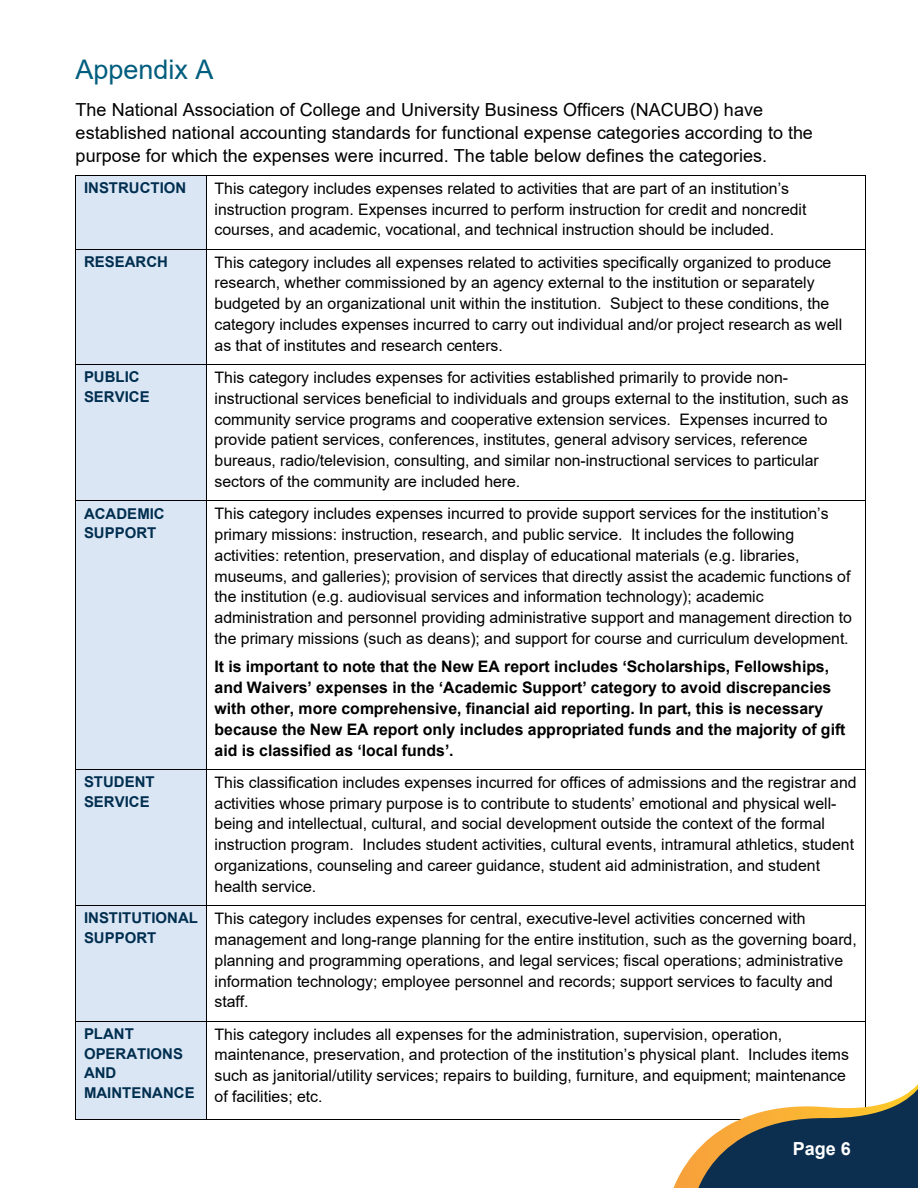
<style>
.page{position:relative;width:918px;height:1188px;background:#fff}
.page>*{position:absolute;margin:0;border:0;box-sizing:border-box;transform-origin:0 0}
.t1{font:27px "Arial";color:#005d7e}
.t2{font:18px/22.8px "Arial";color:#000}
.t3{font:700 18px "Arial";color:#fff}
.t4{font:15.9px/20.9px "Arial";color:#000}
.t5{font:700 15.9px/20.9px "Arial";letter-spacing:-.005em;color:#000}
.t6{font:700 15px/19.8px "Arial";color:#002e4f}
</style>
<div class="page">
<div style="left:76px;top:176px;width:130px;height:73px;background:#dbe6f5"></div>
<hr style="left:76px;top:175px;width:130px;height:1px;background:#000">
<hr style="left:207px;top:175px;width:658px;height:1px;background:#000">
<hr style="left:76px;top:176px;width:1px;height:73px;background:#000">
<hr style="left:206px;top:176px;width:1px;height:73px;background:#000">
<hr style="left:865px;top:176px;width:1px;height:73px;background:#000">
<div style="left:76px;top:250px;width:130px;height:114px;background:#dbe6f5"></div>
<hr style="left:76px;top:249px;width:130px;height:1px;background:#000">
<hr style="left:207px;top:249px;width:658px;height:1px;background:#000">
<hr style="left:76px;top:250px;width:1px;height:114px;background:#000">
<hr style="left:206px;top:250px;width:1px;height:114px;background:#000">
<hr style="left:865px;top:250px;width:1px;height:114px;background:#000">
<div style="left:76px;top:365px;width:130px;height:136px;background:#dbe6f5"></div>
<hr style="left:76px;top:364px;width:130px;height:1px;background:#000">
<hr style="left:207px;top:364px;width:658px;height:1px;background:#000">
<hr style="left:76px;top:365px;width:1px;height:136px;background:#000">
<hr style="left:206px;top:365px;width:1px;height:136px;background:#000">
<hr style="left:865px;top:365px;width:1px;height:136px;background:#000">
<div style="left:76px;top:501px;width:130px;height:268px;background:#dbe6f5"></div>
<hr style="left:76px;top:501px;width:130px;height:1px;background:#000">
<hr style="left:207px;top:501px;width:658px;height:1px;background:#000">
<hr style="left:76px;top:501px;width:1px;height:268px;background:#000">
<hr style="left:206px;top:501px;width:1px;height:268px;background:#000">
<hr style="left:865px;top:501px;width:1px;height:268px;background:#000">
<div style="left:76px;top:770px;width:130px;height:136px;background:#dbe6f5"></div>
<hr style="left:76px;top:769px;width:130px;height:1px;background:#000">
<hr style="left:207px;top:769px;width:658px;height:1px;background:#000">
<hr style="left:76px;top:770px;width:1px;height:136px;background:#000">
<hr style="left:206px;top:770px;width:1px;height:136px;background:#000">
<hr style="left:865px;top:770px;width:1px;height:136px;background:#000">
<div style="left:76px;top:906px;width:130px;height:115px;background:#dbe6f5"></div>
<hr style="left:76px;top:906px;width:130px;height:1px;background:#000">
<hr style="left:207px;top:906px;width:658px;height:1px;background:#000">
<hr style="left:76px;top:906px;width:1px;height:115px;background:#000">
<hr style="left:206px;top:906px;width:1px;height:115px;background:#000">
<hr style="left:865px;top:906px;width:1px;height:115px;background:#000">
<div style="left:76px;top:1022px;width:130px;height:97px;background:#dbe6f5"></div>
<hr style="left:76px;top:1021px;width:130px;height:1px;background:#000">
<hr style="left:207px;top:1021px;width:658px;height:1px;background:#000">
<hr style="left:76px;top:1022px;width:1px;height:97px;background:#000">
<hr style="left:76px;top:1119px;width:130px;height:1px;background:#000">
<hr style="left:206px;top:1022px;width:1px;height:97px;background:#000">
<hr style="left:207px;top:1119px;width:658px;height:1px;background:#000">
<hr style="left:865px;top:1022px;width:1px;height:97px;background:#000">
<svg style="left:674px;top:1084px;width:244px;height:104px"></svg>
<p class="t1" style="left:76px;top:51px;width:140px">Appendix A</p>
<p class="t2" style="left:76px;top:99px;width:739px">The National Association of College and University Business Officers (NACUBO) have established national accounting standards for functional expense categories according to the purpose for which the expenses were incurred. The table below defines the categories.</p>
<p class="t6" style="left:84px;top:178px;width:104px">INSTRUCTION</p>
<p class="t4" style="left:215px;top:178px;width:594px">This category includes expenses related to activities that are part of an institution’s instruction program. Expenses incurred to perform instruction for credit and noncredit courses, and academic, vocational, and technical instruction should be included.</p>
<p class="t6" style="left:84px;top:252px;width:86px">RESEARCH</p>
<p class="t4" style="left:215px;top:252px;width:629px">This category includes all expenses related to activities specifically organized to produce research, whether commissioned by an agency external to the institution or separately budgeted by an organizational unit within the institution. Subject to these conditions, the category includes expenses incurred to carry out individual and/or project research as well as that of institutes and research centers.</p>
<p class="t6" style="left:84px;top:367px;width:67px">PUBLIC<br>SERVICE</p>
<p class="t4" style="left:215px;top:367px;width:636px">This category includes expenses for activities established primarily to provide non&shy;instructional services beneficial to individuals and groups external to the institution, such as community service programs and cooperative extension services. Expenses incurred to provide patient services, conferences, institutes, general advisory services, reference bureaus, radio/television, consulting, and similar non-instructional services to particular sectors of the community are included here.</p>
<p class="t6" style="left:84px;top:504px;width:82px">ACADEMIC<br>SUPPORT</p>
<p class="t4" style="left:215px;top:503px;width:639px">This category includes expenses incurred to provide support services for the institution’s primary missions: instruction, research, and public service. It includes the following activities: retention, preservation, and display of educational materials (e.g. libraries, museums, and galleries); provision of services that directly assist the academic functions of the institution (e.g. audiovisual services and information technology); academic administration and personnel providing administrative support and management direction to the primary missions (such as deans); and support for course and curriculum development.</p>
<p class="t5" style="left:215px;top:657px;width:632px">It is important to note that the New EA report includes ‘Scholarships, Fellowships, and Waivers’ expenses in the ‘Academic Support’ category to avoid discrepancies with other, more comprehensive, financial aid reporting. In part, this is necessary because the New EA report only includes appropriated funds and the majority of gift aid is classified as ‘local funds’.</p>
<p class="t6" style="left:84px;top:772px;width:72px">STUDENT<br>SERVICE</p>
<p class="t4" style="left:215px;top:772px;width:643px">This classification includes expenses incurred for offices of admissions and the registrar and activities whose primary purpose is to contribute to students’ emotional and physical well&shy;being and intellectual, cultural, and social development outside the context of the formal instruction program. Includes student activities, cultural events, intramural athletics, student organizations, counseling and career guidance, student aid administration, and student health service.</p>
<p class="t6" style="left:84px;top:908px;width:115px">INSTITUTIONAL<br>SUPPORT</p>
<p class="t4" style="left:215px;top:908px;width:644px">This category includes expenses for central, executive-level activities concerned with management and long-range planning for the entire institution, such as the governing board, planning and programming operations, and legal services; fiscal operations; administrative information technology; employee personnel and records; support services to faculty and staff.</p>
<p class="t6" style="left:84px;top:1024px;width:112px">PLANT<br>OPERATIONS<br>AND<br>MAINTENANCE</p>
<p class="t4" style="left:215px;top:1023px;width:636px">This category includes all expenses for the administration, supervision, operation, maintenance, preservation, and protection of the institution’s physical plant. Includes items such as janitorial/utility services; repairs to building, furniture, and equipment; maintenance of facilities; etc.</p>
<p class="t3" style="left:793px;top:1136px;width:60px">Page 6</p>
</div>
